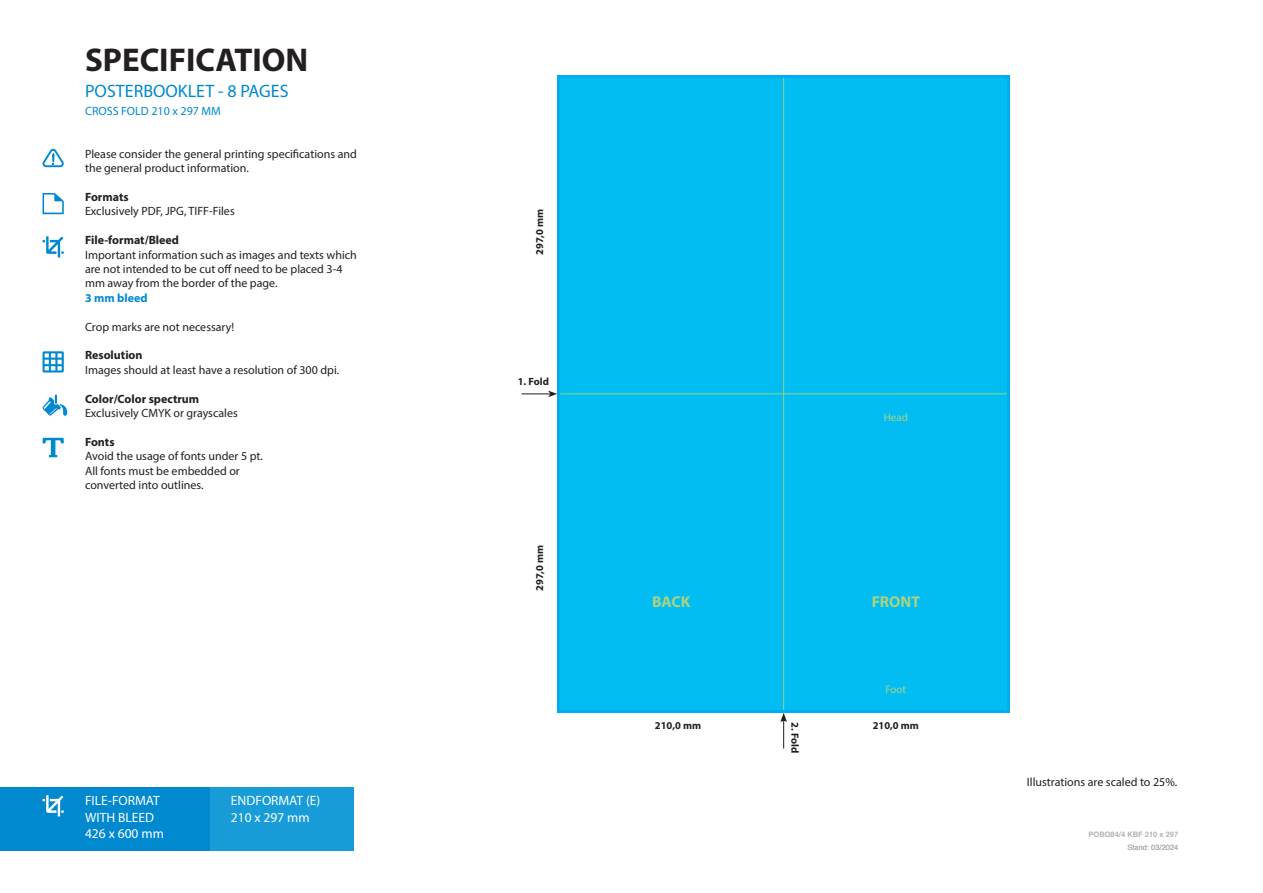
<style>
.page{position:relative;width:1263px;height:893px;background:#fff}
.page>*{position:absolute;margin:0;border:0;box-sizing:border-box;transform-origin:0 0}
.t1{font:700 33px "Myriad Pro";color:#231f20}
.t2{font:18px "Myriad Pro";color:#0089cf}
.t3{font:700 15.75px "Myriad Pro";color:#a8d383}
.t4{font:13.5px/16.2px "Myriad Pro";color:#fff}
.t5{font:12px/14.4px "Myriad Pro";color:#231f20}
.t6{font:700 12px "Myriad Pro";color:#231f20}
.t7{font:12px "Myriad Pro";color:#0089cf}
.t8{font:700 12px "Myriad Pro";color:#0089cf}
.t9{font:10.95px "Myriad Pro";color:#a8d383}
.t10{font:700 10.5px "Myriad Pro";color:#231f20}
.t11{font:700 7.5px "Helvetica";color:#b2b3b7}
.t12{font:7.5px "Helvetica";color:#b2b3b7}
</style>
<div class="page">
<div style="left:0;top:787px;width:226px;height:63px;background:#0089cf"></div>
<div style="left:210px;top:787px;width:143px;height:63px;background:#189cd8"></div>
<svg style="left:43px;top:795px;width:21px;height:21px"></svg>
<svg style="left:780px;top:713px;width:7px;height:35px"></svg>
<svg style="left:521px;top:391px;width:36px;height:6px"></svg>
<div style="left:557px;top:75px;width:453px;height:638px;background:#00aeef"></div>
<div style="left:560px;top:78px;width:447px;height:632px;background:#01bdf2"></div>
<hr style="left:783px;top:78px;width:1px;height:632px;background:#a0d080">
<hr style="left:560px;top:394px;width:447px;height:1px;background:#a0d080">
<svg style="left:42px;top:438px;width:22px;height:19px"></svg>
<svg style="left:43px;top:394px;width:24px;height:22px"></svg>
<svg style="left:50px;top:408px;width:7px;height:6px"></svg>
<svg style="left:43px;top:351px;width:21px;height:21px"></svg>
<svg style="left:43px;top:236px;width:21px;height:22px"></svg>
<svg style="left:43px;top:193px;width:21px;height:21px"></svg>
<svg style="left:43px;top:149px;width:21px;height:18px"></svg>
<h1 class="t1" style="left:85px;top:38px;width:225px">SPECIFICATION</h1>
<h2 class="t2" style="left:85px;top:79px;width:205px">POSTERBOOKLET - 8 PAGES</h2>
<p class="t7" style="left:85px;top:104px;width:137px">CROSS FOLD 210 x 297 MM</p>
<p class="t5" style="left:85px;top:146px;width:273px">Please consider the general printing specifications and the general product information.</p>
<p class="t6" style="left:85px;top:189px;width:45px">Formats</p>
<p class="t5" style="left:85px;top:204px;width:151px">Exclusively PDF, JPG, TIFF-Files</p>
<p class="t6" style="left:85px;top:232px;width:95px">File-format/Bleed</p>
<p class="t5" style="left:85px;top:247px;width:273px">Important information such as images and texts which are not intended to be cut off need to be placed 3-4 mm away from the border of the page.</p>
<p class="t8" style="left:85px;top:290px;width:64px">3 mm bleed</p>
<p class="t5" style="left:85px;top:319px;width:151px">Crop marks are not necessary!</p>
<p class="t6" style="left:85px;top:348px;width:59px">Resolution</p>
<p class="t5" style="left:85px;top:362px;width:256px">Images should at least have a resolution of 300 dpi.</p>
<p class="t6" style="left:85px;top:391px;width:116px">Color/Color spectrum</p>
<p class="t5" style="left:85px;top:406px;width:154px">Exclusively CMYK or grayscales</p>
<p class="t6" style="left:85px;top:434px;width:31px">Fonts</p>
<p class="t5" style="left:85px;top:449px;width:179px">Avoid the usage of fonts under 5 pt.<br>All fonts must be embedded or converted into outlines.</p>
<p class="t4" style="left:85px;top:792px;width:80px">FILE-FORMAT<br>WITH BLEED<br>426 x 600 mm</p>
<p class="t4" style="left:231px;top:792px;width:91px">ENDFORMAT (E)<br>210 x 297 mm</p>
<p class="t10" style="left:533px;top:255px;width:48px;rotate:-90deg">297,0 mm</p>
<p class="t10" style="left:518px;top:375px;width:33px">1. Fold</p>
<p class="t10" style="left:533px;top:591px;width:48px;rotate:-90deg">297,0 mm</p>
<p class="t9" style="left:884px;top:411px;width:26px">Head</p>
<h3 class="t3" style="left:652px;top:592px;width:40px">BACK</h3>
<h3 class="t3" style="left:872px;top:592px;width:50px">FRONT</h3>
<p class="t9" style="left:885px;top:683px;width:22px">Foot</p>
<p class="t10" style="left:655px;top:718px;width:48px">210,0 mm</p>
<p class="t10" style="left:873px;top:718px;width:48px">210,0 mm</p>
<p class="t10" style="left:802px;top:722px;width:33px;rotate:90deg">2. Fold</p>
<p class="t5" style="left:1027px;top:775px;width:152px">Illustrations are scaled to 25%.</p>
<p class="t11" style="left:1088px;top:829px;width:91px">POBO84/4 KBF 210 x 297</p>
<p class="t12" style="left:1127px;top:843px;width:52px">Stand: 03/2024</p>
</div>
